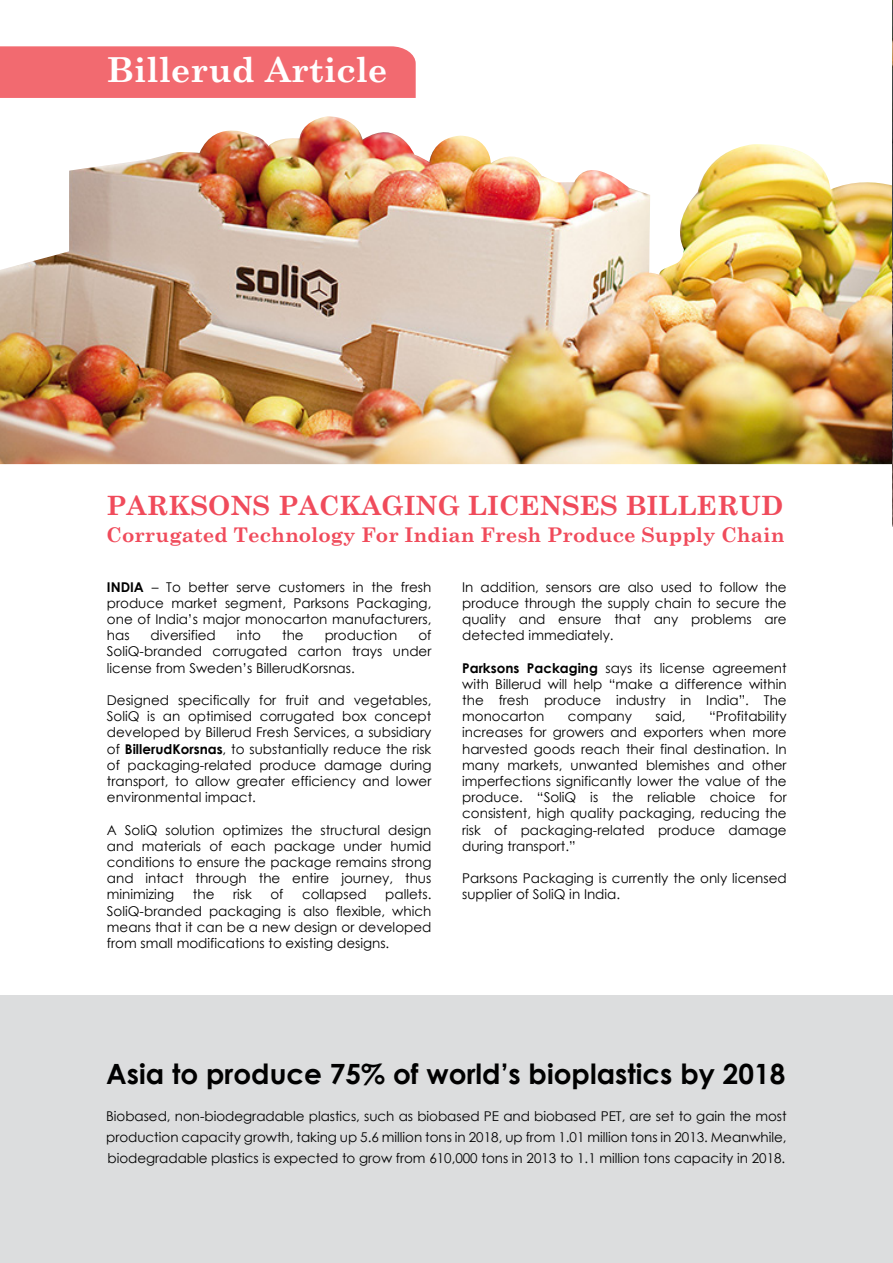
<style>
.page{position:relative;width:893px;height:1263px;background:#fff}
.page>*{position:absolute;margin:0;border:0;box-sizing:border-box;transform-origin:0 0}
.t1{font:700 34.5px "Century Schoolbook";color:#fff}
.t2{font:700 27.9px "Century Gothic";color:#010101}
.t3{font:700 26.7px "Century Schoolbook";color:#f04b5b}
.t4{font:700 20.25px "Century Schoolbook";color:#f04b5b}
.t5{font:13.5px/16.2px "Century Gothic";color:#000;text-align:justify}
.t6{font:13.5px/21px "Century Gothic";color:#010101;text-align:justify}
.s1{font-weight:700}
</style>
<div class="page">
<img style="left:0;top:116px;width:892px;height:348px">
<div style="left:0;top:46px;width:416px;height:52px;background:#f26a70"></div>
<div style="left:0;top:995px;width:893px;height:268px;background:#dcddde"></div>
<img style="left:892px;top:0;width:1px;height:526px">
<h1 class="t1" style="left:107px;top:43px;width:282px">Billerud Article</h1>
<h3 class="t3" style="left:106px;top:484px;width:679px">PARKSONS PACKAGING LICENSES BILLERUD</h3>
<h3 class="t4" style="left:106px;top:519px;width:680px">Corrugated Technology For Indian Fresh Produce Supply Chain</h3>
<p class="t5" style="left:107px;top:578px;width:326px"><span class="s1">INDIA</span> – To better serve customers in the fresh produce market segment, Parksons Packaging, one of India’s major monocarton manufacturers, has</p>
<p class="t5" style="left:462px;top:578px;width:326px">In addition, sensors are also used to follow the produce through the supply chain to secure the quality and ensure that any problems are detected immediately.</p>
<p class="t5" style="left:462px;top:659px;width:326px"><span class="s1">Parksons Packaging</span> says its license agreement with Billerud will help “make a difference within the fresh produce industry in India”. The monocarton</p>
<p class="t5" style="left:107px;top:627px;width:326px;text-indent:311px">of SoliQ-branded corrugated carton trays under license from Sweden’s BillerudKorsnas.</p>
<p class="t5" style="left:107px;top:692px;width:326px">Designed specifically for fruit and vegetables, SoliQ is an optimised corrugated box concept developed by Billerud Fresh Services, a subsidiary of <span class="s1">BillerudKorsnas</span>, to substantially reduce the risk of packaging-related produce damage during transport, to allow greater efficiency and lower environmental impact.</p>
<p class="t5" style="left:107px;top:821px;width:326px">A SoliQ solution optimizes the structural design and materials of each package under humid conditions to ensure the package remains strong and intact through the entire journey, thus minimizing</p>
<p class="t5" style="left:151px;top:627px;width:67px">diversified</p>
<p class="t5" style="left:237px;top:627px;width:26px">into</p>
<p class="t5" style="left:282px;top:627px;width:23px">the</p>
<p class="t5" style="left:325px;top:627px;width:74px">production</p>
<p class="t5" style="left:462px;top:708px;width:326px;text-indent:247px">“Profitability increases for growers and exporters when more harvested goods reach their final destination. In many markets, unwanted blemishes and other imperfections significantly lower the value of the produce. “SoliQ is the reliable choice for consistent, high quality packaging, reducing the risk of packaging-related produce damage during transport.”</p>
<p class="t5" style="left:462px;top:870px;width:326px">Parksons Packaging is currently the only licensed supplier of SoliQ in India.</p>
<p class="t5" style="left:568px;top:708px;width:66px">company</p>
<p class="t5" style="left:655px;top:708px;width:32px">said,</p>
<p class="t5" style="left:193px;top:886px;width:23px">the</p>
<p class="t5" style="left:233px;top:886px;width:20px">risk</p>
<p class="t5" style="left:270px;top:886px;width:15px">of</p>
<p class="t5" style="left:302px;top:886px;width:66px">collapsed</p>
<p class="t5" style="left:107px;top:886px;width:326px;text-indent:278px">pallets.<br>SoliQ-branded packaging is also flexible, which means that it can be a new design or developed from small modifications to existing designs.</p>
<h2 class="t2" style="left:106px;top:1053px;width:681px">Asia to produce 75% of world’s bioplastics by 2018</h2>
<p class="t6" style="left:106px;top:1105px;width:682px">Biobased, non-biodegradable plastics, such as biobased PE and biobased PET, are set to gain the most production capacity growth, taking up 5.6 million tons in 2018, up from 1.01 million tons in 2013. Meanwhile, biodegradable plastics is expected to grow from 610,000 tons in 2013 to 1.1 million tons capacity in 2018.</p>
</div>
